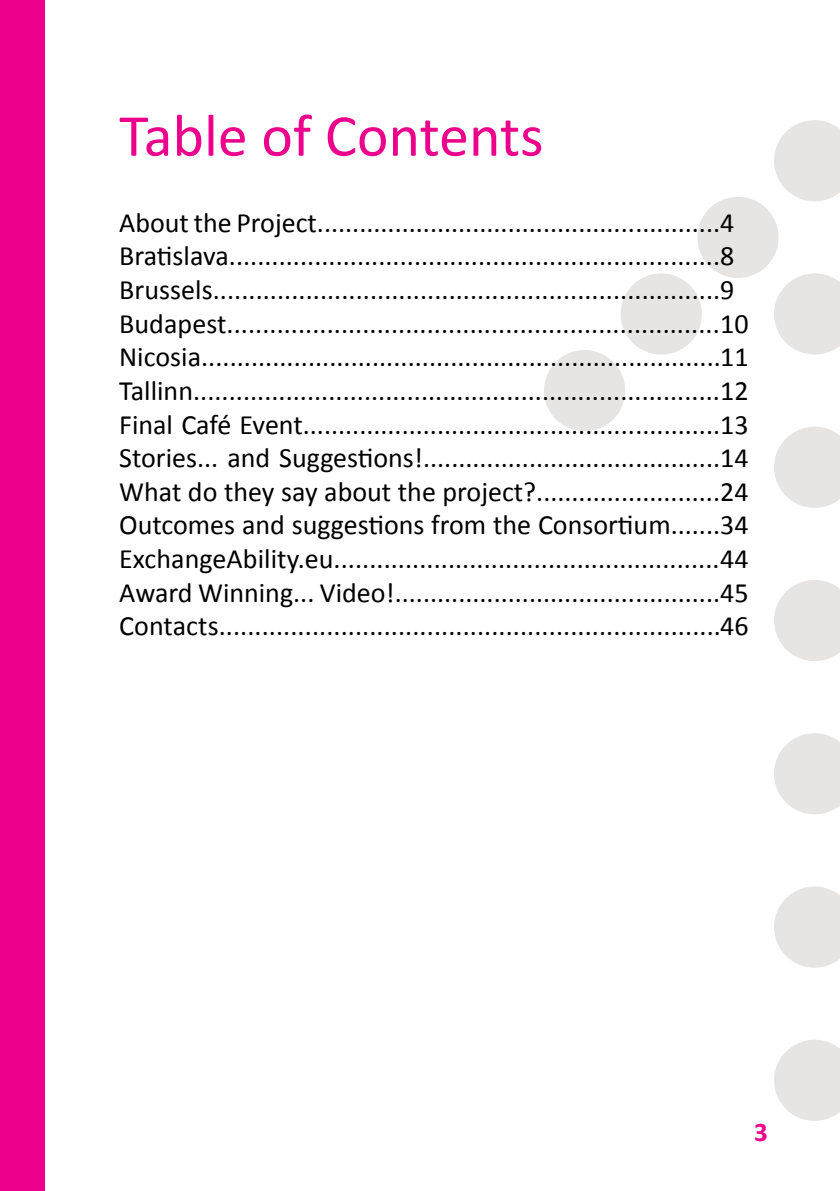
<style>
.page{position:relative;width:840px;height:1191px;background:#fff}
.page>*{position:absolute;margin:0;border:0;box-sizing:border-box;transform-origin:0 0}
.t1{font:60px "Calibri";color:#ec008c}
.t2{font:28px/33.6px "Calibri";color:#000}
.t3{font:700 27px "Calibri";color:#ec008c}
</style>
<div class="page">
<div style="left:0;top:0;width:45px;height:1191px;background:#ec008c"></div>
<svg style="left:774px;top:1040px;width:65px;height:81px"></svg>
<svg style="left:774px;top:886px;width:65px;height:81px"></svg>
<svg style="left:774px;top:733px;width:65px;height:81px"></svg>
<svg style="left:774px;top:580px;width:65px;height:81px"></svg>
<svg style="left:544px;top:120px;width:295px;height:388px"></svg>
<h1 class="t1" style="left:119px;top:98px;width:425px">Table of Contents</h1>
<p class="t2" style="left:119px;top:206px;width:630px">About the Project.........................................................4<br>Bratislava.....................................................................8<br>Brussels.......................................................................9<br>Budapest.....................................................................10<br>Nicosia.........................................................................11<br>Tallinn..........................................................................12<br>Final Café Event...........................................................13<br>Stories... and Suggestions!..........................................14<br>What do they say about the project?..........................24<br>Outcomes and suggestions from the Consortium.......34<br>ExchangeAbility.eu......................................................44<br>Award Winning... Video!..............................................45<br>Contacts......................................................................46</p>
<p class="t3" style="left:753px;top:1115px;width:15px">3</p>
</div>
